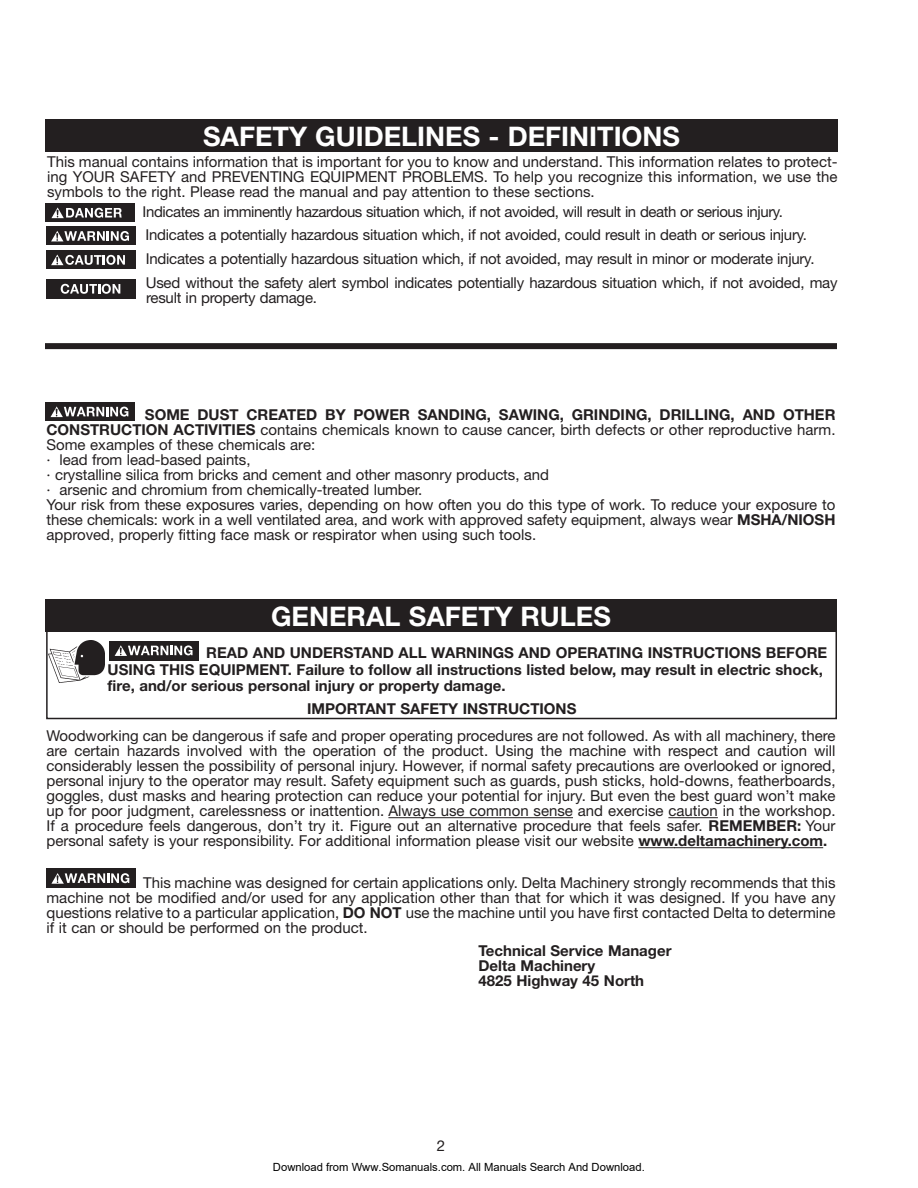
<style>
.page{position:relative;width:918px;height:1188px;background:#fff}
.page>*{position:absolute;margin:0;border:0;box-sizing:border-box;transform-origin:0 0}
.t1{font:700 27px "Helvetica Neue";color:#fff}
.t2{font:15px/15px "Helvetica Neue";letter-spacing:-.005em;color:#231f20;text-align:justify}
.t3{font:700 15px/15px "Helvetica Neue";color:#231f20}
.t4{font:11.25px "Arial";color:#000}
.s1{font-weight:700}
</style>
<div class="page">
<hr style="left:388px;top:817px;width:185px;height:1px;background:#231f20">
<hr style="left:668px;top:817px;width:50px;height:1px;background:#231f20">
<hr style="left:638px;top:847px;width:37px;height:1px;background:#231f20">
<hr style="left:674px;top:847px;width:115px;height:1px;background:#231f20">
<hr style="left:788px;top:847px;width:35px;height:1px;background:#231f20">
<div style="left:46px;top:629px;width:791px;height:90px;border:2px solid #231f20"></div>
<div style="left:46px;top:120px;width:792px;height:32px;background:#231f20"></div>
<svg style="left:135px;top:279px;width:1px;height:19px"></svg>
<div style="left:46px;top:279px;width:89px;height:19px;background:#231f20"></div>
<svg style="left:61px;top:284px;width:59px;height:10px"></svg>
<div style="left:46px;top:251px;width:89px;height:18px;background:#231f20"></div>
<svg style="left:51px;top:255px;width:74px;height:10px"></svg>
<div style="left:46px;top:227px;width:89px;height:18px;background:#231f20"></div>
<svg style="left:51px;top:231px;width:78px;height:10px"></svg>
<div style="left:46px;top:203px;width:89px;height:19px;background:#231f20"></div>
<svg style="left:51px;top:207px;width:71px;height:11px"></svg>
<div style="left:45px;top:402px;width:90px;height:19px;background:#231f20"></div>
<svg style="left:50px;top:406px;width:78px;height:11px"></svg>
<div style="left:45px;top:343px;width:792px;height:6px;background:#231f20"></div>
<div style="left:109px;top:641px;width:90px;height:19px;background:#231f20"></div>
<svg style="left:115px;top:645px;width:78px;height:11px"></svg>
<img style="left:48px;top:640px;width:57px;height:42px">
<div style="left:45px;top:599px;width:792px;height:33px;background:#231f20"></div>
<div style="left:46px;top:869px;width:90px;height:19px;background:#231f20"></div>
<svg style="left:51px;top:873px;width:78px;height:11px"></svg>
<h1 class="t1" style="left:203px;top:127px;width:479px">SAFETY GUIDELINES - DEFINITIONS</h1>
<p class="t2" style="left:47px;top:156px;width:792px">This manual contains information that is important for you to know and understand. This information relates to protect&shy;ing YOUR SAFETY and PREVENTING EQUIPMENT PROBLEMS. To help you recognize this information, we use the symbols to the right. Please read the manual and pay attention to these sections.</p>
<p class="t2" style="left:143px;top:201px;width:696px;line-height:23.7px;text-align:left">Indicates an imminently hazardous situation which, if not avoided, will result in death or serious injury.<br>Indicates a potentially hazardous situation which, if not avoided, could result in death or serious injury.<br>Indicates a potentially hazardous situation which, if not avoided, may result in minor or moderate injury.<br>Used without the safety alert symbol indicates potentially hazardous situation which, if not avoided, may</p>
<p class="t2" style="left:146px;top:291px;width:172px">result in property damage.</p>
<p class="t2" style="left:46px;top:409px;width:791px;text-align:left;text-indent:98px"><span class="s1">SOME DUST CREATED BY POWER SANDING, SAWING, GRINDING, DRILLING, AND OTHER CONSTRUCTION ACTIVITIES</span> contains chemicals known to cause cancer, birth defects or other reproductive harm.<br>Some examples of these chemicals are:<br>· lead from lead-based paints,<br>· crystalline silica from bricks and cement and other masonry products, and<br>· arsenic and chromium from chemically-treated lumber.<br>Your risk from these exposures varies, depending on how often you do this type of work. To reduce your exposure to these chemicals: work in a well ventilated area, and work with approved safety equipment, always wear <span class="s1">MSHA/NIOSH </span>approved, properly fitting face mask or respirator when using such tools.</p>
<h1 class="t1" style="left:271px;top:606px;width:341px">GENERAL SAFETY RULES</h1>
<p class="t3" style="left:108px;top:646px;width:721px;line-height:16.5px;text-indent:99px">READ AND UNDERSTAND ALL WARNINGS AND OPERATING INSTRUCTIONS BEFORE<br>USING THIS EQUIPMENT. Failure to follow all instructions listed below, may result in electric shock, fire, and/or serious personal injury or property damage.</p>
<p class="t3" style="left:307px;top:703px;width:271px">IMPORTANT SAFETY INSTRUCTIONS</p>
<p class="t2" style="left:46px;top:730px;width:791px">Woodworking can be dangerous if safe and proper operating procedures are not followed. As with all machinery, there are certain hazards involved with the operation of the product. Using the machine with respect and caution will considerably lessen the possibility of personal injury. However, if normal safety precautions are overlooked or ignored, personal injury to the operator may result. Safety equipment such as guards, push sticks, hold-downs, featherboards, goggles, dust masks and hearing protection can reduce your potential for injury. But even the best guard won’t make up for poor judgment, carelessness or inattention. Always use common sense and exercise caution in the workshop.<br>If a procedure feels dangerous, don’t try it. Figure out an alternative procedure that feels safer. <span class="s1">REMEMBER:</span> Your personal safety is your responsibility. For additional information please visit our website <span class="s1">www.deltamachinery.com.</span></p>
<p class="t2" style="left:46px;top:877px;width:791px;text-indent:97px">This machine was designed for certain applications only. Delta Machinery strongly recommends that this machine not be modified and/or used for any application other than that for which it was designed. If you have any questions relative to a particular application, <span class="s1">DO NOT</span> use the machine until you have first contacted Delta to determine if it can or should be performed on the product.</p>
<p class="t3" style="left:478px;top:944px;width:195px">Technical Service Manager<br>Delta Machinery<br>4825 Highway 45 North</p>
<p class="t2" style="left:437px;top:1139px;width:10px">2</p>
<p class="t4" style="left:273px;top:1160px;width:373px">Download from Www.Somanuals.com. All Manuals Search And Download.</p>
</div>
